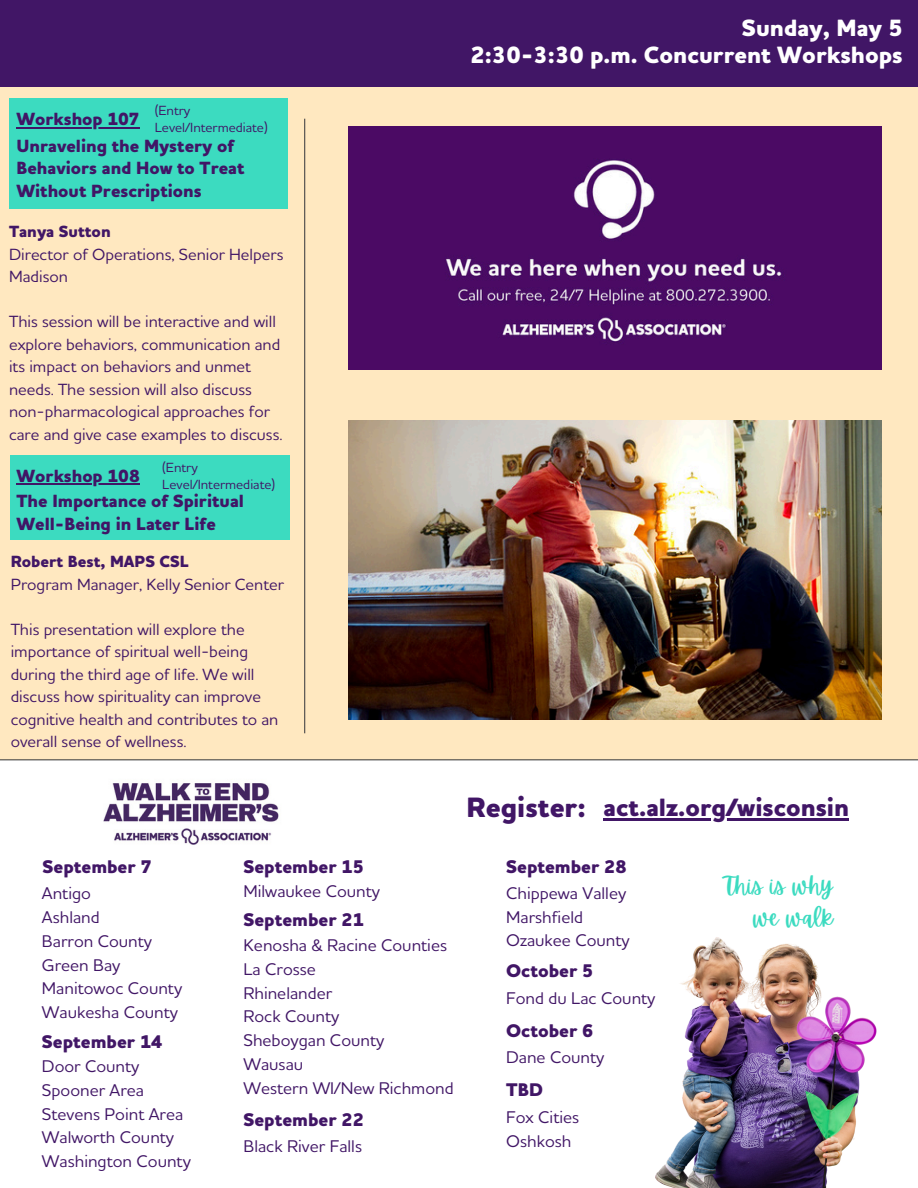
<style>
.page{position:relative;width:918px;height:1188px;background:#fff}
.page>*{position:absolute;margin:0;border:0;box-sizing:border-box;transform-origin:0 0}
.t1{font:800 25.5px "Houschka Alt Pro";color:#411666}
.t2{font:800 24px/27px "Houschka Alt Pro";color:#fff;text-align:right}
.t3{font:22.95px/31.2px "Apricots";color:#3cdbc0;text-align:right}
.t4{font:800 18.6px "Houschka Alt Pro";color:#411666}
.t5{font:800 18px/26.2px "Houschka Alt Pro";color:#411666}
.t6{font:500 17.25px/23.7px "Houschka Alt Pro";color:#411666}
.t7{font:500 16.5px/22.5px "Houschka Alt Pro";color:#411666}
.t8{font:800 16.5px "Houschka Alt Pro";color:#411666}
.t9{font:500 13.5px/16.8px "Houschka Alt Pro";color:#411666}
.s1{font-size:28.5px}
</style>
<div class="page">
<div style="left:0;top:86px;width:918px;height:674px;background:#ffe8c0"></div>
<hr style="left:304px;top:119px;width:1px;height:614px;background:#494848">
<div style="left:0;top:0;width:918px;height:86px;background:#411666"></div>
<div style="left:9px;top:99px;width:279px;height:110px;background:#3cdbc0"></div>
<div style="left:11px;top:455px;width:279px;height:85px;background:#3cdbc0"></div>
<hr style="left:0;top:759px;width:918px;height:1px;background:#494848">
<img style="left:103px;top:783px;width:176px;height:62px">
<img style="left:655px;top:937px;width:222px;height:251px">
<img style="left:349px;top:421px;width:533px;height:299px">
<img style="left:349px;top:126px;width:533px;height:243px">
<hr style="left:16px;top:127px;width:124px;height:1px;background:#411666">
<hr style="left:17px;top:483px;width:123px;height:2px;background:#411666">
<hr style="left:604px;top:819px;width:245px;height:2px;background:#411666">
<p class="t9" style="left:155px;top:102px;width:114px">(Entry<br>Level/Intermediate)</p>
<p class="t5" style="left:16px;top:106px;width:219px">Workshop 107<br>Unraveling the Mystery of</p>
<p class="t5" style="left:16px;top:156px;width:230px;line-height:22.5px">Behaviors and How to Treat<br>Without Prescriptions</p>
<p class="t8" style="left:9px;top:221px;width:103px">Tanya Sutton</p>
<p class="t7" style="left:9px;top:242px;width:276px">Director of Operations, Senior Helpers<br>Madison</p>
<p class="t7" style="left:9px;top:310px;width:275px">This session will be interactive and will explore behaviors, communication and its impact on behaviors and unmet needs. The session will also discuss non-pharmacological approaches for care and give case examples to discuss.</p>
<p class="t5" style="left:17px;top:462px;width:229px;line-height:25.7px">Workshop 108<br>The Importance of Spiritual</p>
<p class="t5" style="left:17px;top:510px;width:201px">Well-Being in Later Life</p>
<p class="t9" style="left:162px;top:458px;width:114px">(Entry<br>Level/Intermediate)</p>
<p class="t8" style="left:11px;top:551px;width:180px">Robert Best, MAPS CSL</p>
<p class="t7" style="left:11px;top:572px;width:275px">Program Manager, Kelly Senior Center</p>
<p class="t7" style="left:11px;top:617px;width:269px">This presentation will explore the importance of spiritual well-being during the third age of life. We will discuss how spirituality can improve cognitive health and contributes to an overall sense of wellness.</p>
<h2 class="t2" style="left:470px;top:13px;width:434px">Sunday, May 5<br>2:30-3:30 p.m. Concurrent Workshops</h2>
<p class="t4" style="left:43px;top:854px;width:111px">September 7</p>
<p class="t6" style="left:42px;top:881px;width:142px">Antigo<br>Ashland<br>Barron County<br>Green Bay<br>Manitowoc County<br>Waukesha County</p>
<p class="t6" style="left:42px;top:1054px;width:150px">Door County<br>Spooner Area<br>Stevens Point Area<br>Walworth County<br>Washington County</p>
<p class="t4" style="left:42px;top:1029px;width:122px">September 14</p>
<p class="t4" style="left:243px;top:854px;width:122px">September 15</p>
<p class="t4" style="left:243px;top:908px;width:122px">September 21</p>
<p class="t6" style="left:243px;top:878px;width:138px">Milwaukee County</p>
<p class="t6" style="left:243px;top:933px;width:212px">Kenosha &amp; Racine Counties<br>La Crosse<br>Rhinelander<br>Rock County<br>Sheboygan County<br>Wausau<br>Western WI/New Richmond</p>
<p class="t4" style="left:243px;top:1108px;width:122px">September 22</p>
<p class="t6" style="left:243px;top:1133px;width:120px">Black River Falls</p>
<h1 class="t1" style="left:466px;top:791px;width:384px"><span class="s1">Register:</span> act.alz.org/wisconsin</h1>
<p class="t4" style="left:506px;top:854px;width:122px">September 28</p>
<p class="t6" style="left:506px;top:881px;width:125px">Chippewa Valley<br>Marshfield<br>Ozaukee County</p>
<p class="t4" style="left:506px;top:959px;width:89px">October 5</p>
<p class="t6" style="left:506px;top:985px;width:151px">Fond du Lac County</p>
<p class="t4" style="left:506px;top:1018px;width:89px">October 6</p>
<p class="t6" style="left:506px;top:1045px;width:100px">Dane County</p>
<p class="t4" style="left:506px;top:1078px;width:38px">TBD</p>
<p class="t6" style="left:506px;top:1105px;width:75px">Fox Cities<br>Oshkosh</p>
<h3 class="t3" style="left:724px;top:871px;width:110px">This is why we walk</h3>
</div>
